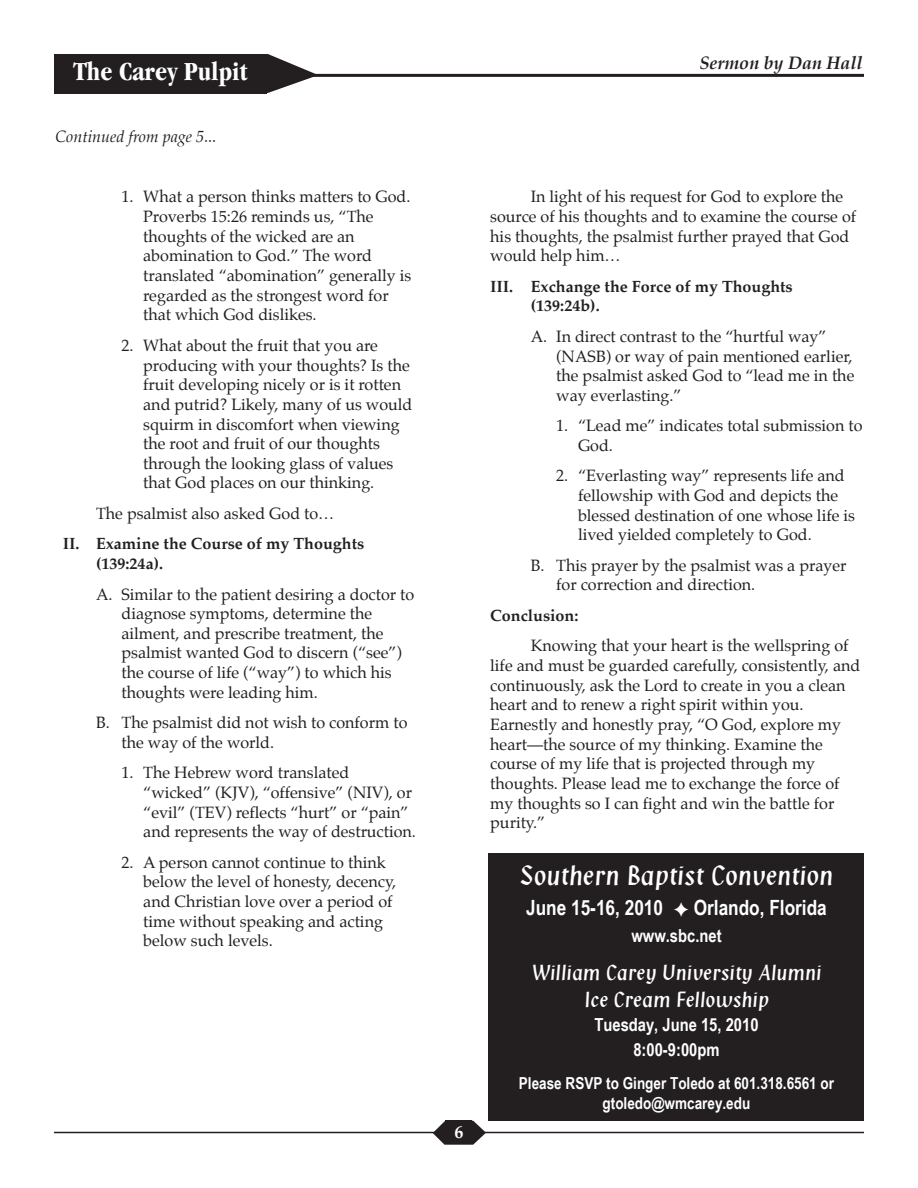
<style>
.page{position:relative;width:918px;height:1188px;background:#fff}
.page>*{position:absolute;margin:0;border:0;box-sizing:border-box;transform-origin:0 0}
.t1{font:27px "Klang";color:#fff}
.t2{font:700 condensed 27px "Garamond";color:#fff}
.t3{font:21px/27px "Klang";color:#fff;text-align:center}
.t4{font:700 21px "Arial Narrow";color:#fff}
.t5{font:700 18px/24.3px "Arial Narrow";color:#fff;text-align:center}
.t6{font:italic 700 18px "Palatino";color:#231f20}
.t7{font:700 18px "Palatino";color:#fff}
.t8{font:700 16.5px/19.8px "Arial Narrow";color:#fff;text-align:center}
.t9{font:16.2px/19.6px "Palatino";color:#231f20}
.t10{font:700 16.2px/19.6px "Palatino";color:#231f20}
.t11{font:italic 16.2px "Palatino";color:#231f20}
</style>
<div class="page">
<svg style="left:267px;top:54px;width:51px;height:39px"></svg>
<hr style="left:54px;top:74px;width:810px;height:3px;background:#231f20">
<div style="left:54px;top:54px;width:213px;height:39px;background:#231f20"></div>
<svg style="left:433px;top:1121px;width:53px;height:24px"></svg>
<hr style="left:54px;top:1132px;width:810px;height:1px;background:#231f20">
<div style="left:446px;top:1120px;width:26px;height:24px;background:#231f20"></div>
<div style="left:489px;top:853px;width:375px;height:268px;background:#231f20"></div>
<h1 class="t2" style="left:73px;top:56px;width:176px">The Carey Pulpit</h1>
<p class="t11" style="left:56px;top:127px;width:162px">Continued from page 5...</p>
<p class="t9" style="left:143px;top:187px;width:270px;text-indent:-22px">1. What a person thinks matters to God.<br>Proverbs 15:26 reminds us, “The thoughts of the wicked are an abomination to God.” The word translated “abomination” generally is regarded as the strongest word for that which God dislikes.</p>
<p class="t9" style="left:143px;top:336px;width:271px;text-indent:-22px">2. What about the fruit that you are producing with your thoughts? Is the fruit developing nicely or is it rotten and putrid? Likely, many of us would squirm in discomfort when viewing the root and fruit of our thoughts through the looking glass of values that God places on our thinking.</p>
<p class="t9" style="left:96px;top:504px;width:240px">The psalmist also asked God to…</p>
<p class="t10" style="left:96px;top:534px;width:270px;text-indent:-33px">II. examine the Course of my Thoughts (139:24a).</p>
<p class="t9" style="left:121px;top:584px;width:294px;text-indent:-25px">A. Similar to the patient desiring a doctor to diagnose symptoms, determine the ailment, and prescribe treatment, the psalmist wanted God to discern (“see”) the course of life (“way”) to which his thoughts were leading him.</p>
<p class="t9" style="left:122px;top:713px;width:287px;text-indent:-25px">B. The psalmist did not wish to conform to the way of the world.</p>
<p class="t9" style="left:143px;top:763px;width:274px;text-indent:-22px">1. The Hebrew word translated “wicked” (KJV), “offensive” (NIV), or “evil” (TEV) reflects “hurt” or “pain” and represents the way of destruction.</p>
<p class="t9" style="left:143px;top:853px;width:254px;text-indent:-22px">2. A person cannot continue to think below the level of honesty, decency, and Christian love over a period of time without speaking and acting below such levels.</p>
<p class="t6" style="left:699px;top:52px;width:165px">Sermon by Dan Hall</p>
<p class="t7" style="left:454px;top:1121px;width:10px">6</p>
<p class="t9" style="left:490px;top:187px;width:367px;text-indent:40px">In light of his request for God to explore the source of his thoughts and to examine the course of his thoughts, the psalmist further prayed that God would help him…</p>
<p class="t10" style="left:531px;top:277px;width:264px;text-indent:-41px">III. exchange the Force of my Thoughts (139:24b).</p>
<p class="t9" style="left:556px;top:327px;width:300px;text-indent:-25px">A. In direct contrast to the “hurtful way” (NASB) or way of pain mentioned earlier, the psalmist asked God to “lead me in the way everlasting.”</p>
<p class="t9" style="left:578px;top:416px;width:286px;text-indent:-22px">1. “Lead me” indicates total submission to<br>God.</p>
<p class="t9" style="left:578px;top:466px;width:279px;text-indent:-22px">2. “Everlasting way” represents life and fellowship with God and depicts the blessed destination of one whose life is lived yielded completely to God.</p>
<p class="t9" style="left:556px;top:556px;width:292px;text-indent:-25px">B. This prayer by the psalmist was a prayer for correction and direction.</p>
<p class="t10" style="left:490px;top:606px;width:90px">Conclusion:</p>
<p class="t9" style="left:490px;top:636px;width:372px;text-indent:41px">Knowing that your heart is the wellspring of life and must be guarded carefully, consistently, and continuously, ask the Lord to create in you a clean heart and to renew a right spirit within you.<br>Earnestly and honestly pray, “O God, explore my heart—the source of my thinking. Examine the course of my life that is projected through my thoughts. Please lead me to exchange the force of my thoughts so I can fight and win the battle for purity.”</p>
<h1 class="t1" style="left:520px;top:860px;width:315px">Southern Baptist Convention</h1>
<p class="t4" style="left:526px;top:895px;width:138px">June 15-16, 2010</p>
<p class="t4" style="left:694px;top:895px;width:135px">Orlando, Florida</p>
<p class="t5" style="left:631px;top:924px;width:92px">www.sbc.net</p>
<p class="t3" style="left:532px;top:959px;width:291px">William Carey University Alumni<br>Ice Cream Fellowship</p>
<p class="t5" style="left:594px;top:1013px;width:166px">Tuesday, June 15, 2010<br>8:00-9:00pm</p>
<p class="t8" style="left:519px;top:1073px;width:317px">Please RSVP to Ginger Toledo at 601.318.6561 or gtoledo@wmcarey.edu</p>
</div>
